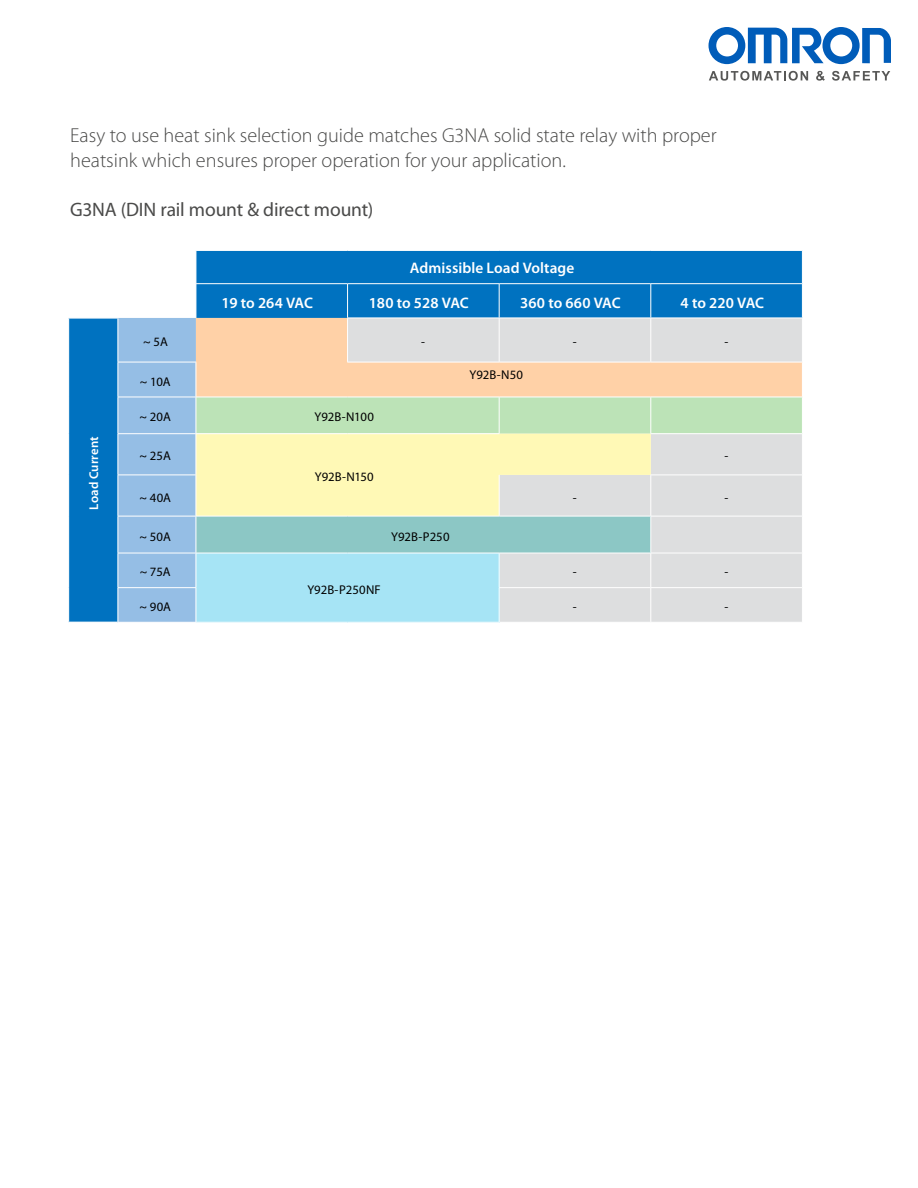
<style>
.page{position:relative;width:918px;height:1188px;background:#fff}
.page>*{position:absolute;margin:0;border:0;box-sizing:border-box;transform-origin:0 0}
.t1{font:300 20.25px/24.3px "Myriad Pro";color:#4a4a49}
.t2{font:19.5px "Myriad Pro";letter-spacing:-.01em;color:#4a4a49}
.t3{font:600 15.3px "Myriad Pro";letter-spacing:.005em;color:#fff}
.t4{font:12.75px "Myriad Pro";color:#000}
.t5{font:600 12.75px "Myriad Pro";letter-spacing:.01em;color:#fff}
</style>
<div class="page">
<svg style="left:69px;top:251px;width:733px;height:371px;background:#2586c9"></svg>
<svg style="left:118px;top:318px;width:684px;height:304px;background:#dbddca"></svg>
<div style="left:196px;top:516px;width:455px;height:37px;background:#8cc7c5"></div>
<div style="left:196px;top:553px;width:303px;height:69px;background:#a6e4f5"></div>
<hr style="left:118px;top:362px;width:1px;height:35px;background:#fff">
<hr style="left:118px;top:397px;width:78px;height:1px;background:#fff">
<hr style="left:118px;top:397px;width:1px;height:36px;background:#fff">
<hr style="left:650px;top:397px;width:1px;height:36px;background:#fff">
<hr style="left:118px;top:433px;width:78px;height:1px;background:#fff">
<hr style="left:118px;top:434px;width:1px;height:41px;background:#fff">
<hr style="left:650px;top:433px;width:153px;height:1px;background:#fff">
<hr style="left:118px;top:475px;width:78px;height:1px;background:#fff">
<hr style="left:118px;top:475px;width:1px;height:41px;background:#fff">
<hr style="left:650px;top:475px;width:153px;height:1px;background:#fff">
<hr style="left:650px;top:475px;width:1px;height:41px;background:#fff">
<hr style="left:118px;top:516px;width:78px;height:1px;background:#fff">
<hr style="left:118px;top:516px;width:1px;height:37px;background:#fff">
<hr style="left:651px;top:516px;width:152px;height:1px;background:#fff">
<hr style="left:118px;top:553px;width:78px;height:1px;background:#fff">
<hr style="left:118px;top:553px;width:1px;height:34px;background:#fff">
<hr style="left:651px;top:553px;width:152px;height:1px;background:#fff">
<hr style="left:650px;top:553px;width:1px;height:34px;background:#fff">
<hr style="left:118px;top:587px;width:78px;height:1px;background:#fff">
<hr style="left:118px;top:588px;width:1px;height:34px;background:#fff">
<hr style="left:499px;top:587px;width:152px;height:1px;background:#fff">
<hr style="left:651px;top:587px;width:152px;height:1px;background:#fff">
<hr style="left:650px;top:588px;width:1px;height:34px;background:#fff">
<hr style="left:196px;top:251px;width:1px;height:32px;background:#fff">
<hr style="left:196px;top:283px;width:152px;height:1px;background:#fff">
<hr style="left:196px;top:284px;width:1px;height:34px;background:#fff">
<hr style="left:348px;top:283px;width:151px;height:1px;background:#fff">
<hr style="left:347px;top:284px;width:1px;height:34px;background:#fff">
<hr style="left:499px;top:283px;width:152px;height:1px;background:#fff">
<hr style="left:499px;top:284px;width:1px;height:34px;background:#fff">
<hr style="left:651px;top:283px;width:152px;height:1px;background:#fff">
<hr style="left:650px;top:284px;width:1px;height:34px;background:#fff">
<hr style="left:118px;top:319px;width:1px;height:43px;background:#fff">
<hr style="left:118px;top:362px;width:78px;height:1px;background:#fff">
<hr style="left:196px;top:362px;width:1px;height:35px;background:#fff">
<hr style="left:499px;top:397px;width:152px;height:1px;background:#fff">
<hr style="left:651px;top:397px;width:152px;height:1px;background:#fff">
<hr style="left:347px;top:318px;width:152px;height:1px;background:#fff">
<hr style="left:347px;top:318px;width:1px;height:44px;background:#fff">
<hr style="left:499px;top:318px;width:152px;height:1px;background:#fff">
<hr style="left:499px;top:318px;width:1px;height:44px;background:#fff">
<hr style="left:651px;top:318px;width:152px;height:1px;background:#fff">
<hr style="left:650px;top:318px;width:1px;height:44px;background:#fff">
<hr style="left:347px;top:362px;width:152px;height:1px;background:#fff">
<hr style="left:499px;top:362px;width:152px;height:1px;background:#fff">
<hr style="left:651px;top:362px;width:152px;height:1px;background:#fff">
<hr style="left:196px;top:397px;width:152px;height:1px;background:#fff">
<hr style="left:196px;top:397px;width:1px;height:36px;background:#fff">
<hr style="left:348px;top:397px;width:151px;height:1px;background:#fff">
<hr style="left:499px;top:397px;width:1px;height:36px;background:#fff">
<hr style="left:196px;top:433px;width:152px;height:1px;background:#fff">
<hr style="left:196px;top:434px;width:1px;height:41px;background:#fff">
<hr style="left:348px;top:433px;width:151px;height:1px;background:#fff">
<hr style="left:196px;top:475px;width:1px;height:41px;background:#fff">
<hr style="left:499px;top:475px;width:1px;height:41px;background:#fff">
<hr style="left:196px;top:516px;width:152px;height:1px;background:#fff">
<hr style="left:196px;top:516px;width:1px;height:37px;background:#fff">
<hr style="left:348px;top:516px;width:151px;height:1px;background:#fff">
<hr style="left:499px;top:516px;width:152px;height:1px;background:#fff">
<hr style="left:650px;top:516px;width:1px;height:37px;background:#fff">
<hr style="left:499px;top:553px;width:152px;height:1px;background:#fff">
<hr style="left:196px;top:553px;width:152px;height:1px;background:#fff">
<hr style="left:196px;top:553px;width:1px;height:34px;background:#fff">
<hr style="left:348px;top:553px;width:151px;height:1px;background:#fff">
<hr style="left:499px;top:553px;width:1px;height:34px;background:#fff">
<hr style="left:196px;top:588px;width:1px;height:34px;background:#fff">
<hr style="left:499px;top:588px;width:1px;height:34px;background:#fff">
<hr style="left:68px;top:317px;width:50px;height:2px;background:#fff">
<svg style="left:709px;top:27px;width:182px;height:37px"></svg>
<svg style="left:709px;top:71px;width:99px;height:10px"></svg>
<svg style="left:816px;top:71px;width:9px;height:10px"></svg>
<svg style="left:832px;top:71px;width:58px;height:10px"></svg>
<p class="t1" style="left:70px;top:124px;width:648px">Easy to use heat sink selection guide matches G3NA solid state relay with proper heatsink which ensures proper operation for your application.</p>
<p class="t2" style="left:70px;top:199px;width:305px">G3NA (DIN rail mount &amp; direct mount)</p>
<p class="t3" style="left:410px;top:259px;width:166px">Admissible Load Voltage</p>
<p class="t3" style="left:222px;top:294px;width:93px">19 to 264 VAC</p>
<p class="t3" style="left:369px;top:294px;width:101px">180 to 528 VAC</p>
<p class="t3" style="left:520px;top:294px;width:102px">360 to 660 VAC</p>
<p class="t3" style="left:681px;top:294px;width:85px">4 to 220 VAC</p>
<p class="t5" style="left:87px;top:510px;width:75px;rotate:-90deg">Load Current</p>
<p class="t4" style="left:143px;top:335px;width:26px">~ 5A</p>
<p class="t4" style="left:421px;top:335px;width:5px">-</p>
<p class="t4" style="left:573px;top:335px;width:5px">-</p>
<p class="t4" style="left:724px;top:335px;width:5px">-</p>
<p class="t4" style="left:140px;top:374px;width:32px">~ 10A</p>
<p class="t4" style="left:470px;top:368px;width:55px">Y92B-N50</p>
<p class="t4" style="left:140px;top:410px;width:33px">~ 20A</p>
<p class="t4" style="left:315px;top:410px;width:61px">Y92B-N100</p>
<p class="t4" style="left:140px;top:449px;width:33px">~ 25A</p>
<p class="t4" style="left:315px;top:470px;width:61px">Y92B-N150</p>
<p class="t4" style="left:724px;top:449px;width:5px">-</p>
<p class="t4" style="left:139px;top:490px;width:33px">~ 40A</p>
<p class="t4" style="left:573px;top:490px;width:5px">-</p>
<p class="t4" style="left:724px;top:490px;width:5px">-</p>
<p class="t4" style="left:140px;top:529px;width:33px">~ 50A</p>
<p class="t4" style="left:391px;top:529px;width:60px">Y92B-P250</p>
<p class="t4" style="left:140px;top:565px;width:33px">~ 75A</p>
<p class="t4" style="left:307px;top:582px;width:75px">Y92B-P250NF</p>
<p class="t4" style="left:573px;top:565px;width:5px">-</p>
<p class="t4" style="left:724px;top:565px;width:5px">-</p>
<p class="t4" style="left:139px;top:600px;width:33px">~ 90A</p>
<p class="t4" style="left:573px;top:600px;width:5px">-</p>
<p class="t4" style="left:724px;top:600px;width:5px">-</p>
</div>
